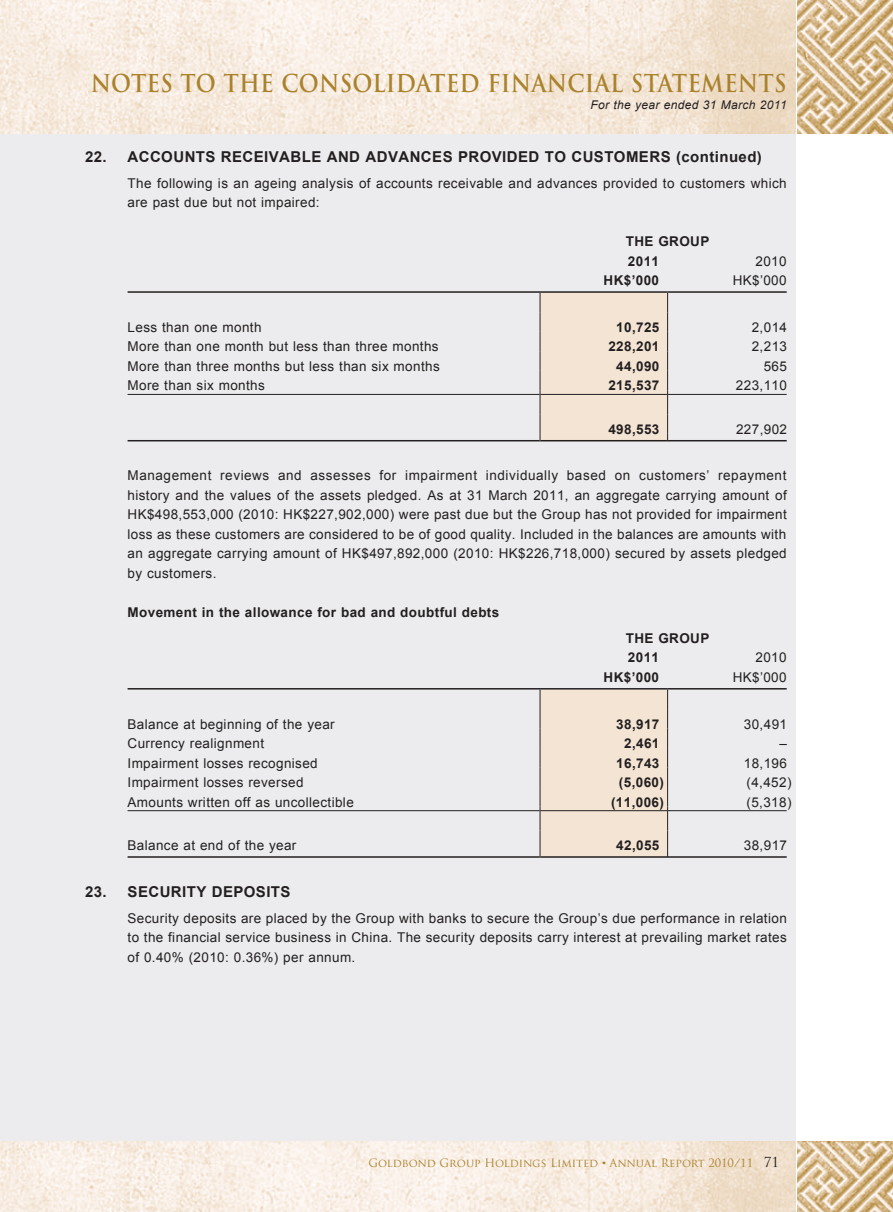
<style>
.page{position:relative;width:893px;height:1212px;background:#fff}
.page>*{position:absolute;margin:0;border:0;box-sizing:border-box;transform-origin:0 0}
.t1{font:700 24px "Trajan Pro";letter-spacing:.01em;color:#aa822c;scale:.9 1}
.t2{font:700 15px "Arial";letter-spacing:.03em;color:#231f20}
.t3{font:13.5px/19.5px "Arial";letter-spacing:.03em;color:#231f20;text-align:justify}
.t4{font:700 13.5px/19.5px "Arial";letter-spacing:.03em;color:#231f20}
.t5{font:italic 12px "Arial";letter-spacing:.03em;color:#231f20}
.t6{font:11.25px "Trajan Pro";color:#aa822c}
.s1{font-family:"Arial"}
.s2{font-size:13.5px;color:#231f20}
</style>
<div class="page">
<img style="left:0;top:1141px;width:795px;height:71px">
<img style="left:0;top:0;width:795px;height:134px">
<img style="left:797px;top:0;width:96px;height:134px">
<img style="left:797px;top:1141px;width:96px;height:71px">
<div style="left:0;top:135px;width:795px;height:1006px;background:#ececee"></div>
<div style="left:540px;top:293px;width:128px;height:148px;background:#f3e4d4"></div>
<hr style="left:128px;top:291px;width:412px;height:2px;background:#231f20">
<hr style="left:540px;top:291px;width:128px;height:2px;background:#231f20">
<hr style="left:668px;top:291px;width:119px;height:2px;background:#231f20">
<hr style="left:128px;top:394px;width:412px;height:1px;background:#231f20">
<hr style="left:540px;top:394px;width:127px;height:1px;background:#231f20">
<hr style="left:668px;top:394px;width:119px;height:1px;background:#231f20">
<hr style="left:128px;top:440px;width:412px;height:1px;background:#231f20">
<hr style="left:540px;top:440px;width:127px;height:1px;background:#231f20">
<hr style="left:668px;top:440px;width:119px;height:1px;background:#231f20">
<div style="left:540px;top:689px;width:128px;height:169px;background:#f3e4d4"></div>
<hr style="left:128px;top:688px;width:412px;height:1px;background:#231f20">
<hr style="left:540px;top:688px;width:128px;height:1px;background:#231f20">
<hr style="left:668px;top:688px;width:119px;height:1px;background:#231f20">
<hr style="left:128px;top:810px;width:412px;height:1px;background:#231f20">
<hr style="left:540px;top:810px;width:127px;height:1px;background:#231f20">
<hr style="left:668px;top:810px;width:119px;height:1px;background:#231f20">
<hr style="left:128px;top:856px;width:412px;height:2px;background:#231f20">
<hr style="left:540px;top:856px;width:127px;height:2px;background:#231f20">
<hr style="left:668px;top:856px;width:119px;height:2px;background:#231f20">
<h1 class="t1" style="left:91px;top:69px;width:775px">NOTES TO THE CONSOLIDATED FINANCIAL STATEMENTS</h1>
<p class="t5" style="left:590px;top:97px;width:198px">For the year ended 31 March 2011</p>
<p class="t2" style="left:85px;top:147px;width:678px">22. ACCOUNTS RECEIVABLE AND ADVANCES PROVIDED TO CUSTOMERS (continued)</p>
<p class="t3" style="left:128px;top:173px;width:661px">The following is an ageing analysis of accounts receivable and advances provided to customers which are past due but not impaired:</p>
<p class="t4" style="left:626px;top:232px;width:85px">THE GROUP<br>2011</p>
<p class="t3" style="left:755px;top:251px;width:33px">2010</p>
<p class="t4" style="left:604px;top:271px;width:57px">HK$’000</p>
<p class="t3" style="left:733px;top:271px;width:56px">HK$’000</p>
<p class="t3" style="left:128px;top:317px;width:135px">Less than one month</p>
<p class="t4" style="left:616px;top:318px;width:45px">10,725</p>
<p class="t3" style="left:752px;top:317px;width:37px">2,014</p>
<p class="t3" style="left:128px;top:337px;width:313px">More than one month but less than three months</p>
<p class="t4" style="left:608px;top:337px;width:53px">228,201</p>
<p class="t3" style="left:752px;top:337px;width:37px">2,213</p>
<p class="t3" style="left:128px;top:356px;width:314px">More than three months but less than six months</p>
<p class="t4" style="left:616px;top:357px;width:45px">44,090</p>
<p class="t3" style="left:764px;top:356px;width:25px">565</p>
<p class="t3" style="left:128px;top:376px;width:139px">More than six months</p>
<p class="t4" style="left:608px;top:376px;width:53px">215,537</p>
<p class="t3" style="left:736px;top:376px;width:53px">223,110</p>
<p class="t4" style="left:608px;top:420px;width:53px">498,553</p>
<p class="t3" style="left:736px;top:419px;width:53px">227,902</p>
<p class="t3" style="left:128px;top:466px;width:661px">Management reviews and assesses for impairment individually based on customers’ repayment history and the values of the assets pledged. As at 31 March 2011, an aggregate carrying amount of HK$498,553,000 (2010: HK$227,902,000) were past due but the Group has not provided for impairment loss as these customers are considered to be of good quality. Included in the balances are amounts with an aggregate carrying amount of HK$497,892,000 (2010: HK$226,718,000) secured by assets pledged by customers.</p>
<p class="t4" style="left:128px;top:603px;width:373px">Movement in the allowance for bad and doubtful debts</p>
<p class="t4" style="left:626px;top:629px;width:85px">THE GROUP<br>2011</p>
<p class="t3" style="left:755px;top:648px;width:33px">2010</p>
<p class="t4" style="left:604px;top:668px;width:57px">HK$’000</p>
<p class="t3" style="left:733px;top:667px;width:56px">HK$’000</p>
<p class="t3" style="left:128px;top:714px;width:209px">Balance at beginning of the year</p>
<p class="t4" style="left:616px;top:714px;width:45px">38,917</p>
<p class="t3" style="left:744px;top:714px;width:45px">30,491</p>
<p class="t3" style="left:128px;top:734px;width:138px">Currency realignment</p>
<p class="t4" style="left:624px;top:734px;width:37px">2,461</p>
<p class="t3" style="left:779px;top:734px;width:9px">–</p>
<p class="t3" style="left:128px;top:753px;width:192px">Impairment losses recognised</p>
<p class="t4" style="left:616px;top:753px;width:45px">16,743</p>
<p class="t3" style="left:744px;top:753px;width:45px">18,196</p>
<p class="t3" style="left:128px;top:773px;width:177px">Impairment losses reversed</p>
<p class="t4" style="left:619px;top:773px;width:47px">(5,060)</p>
<p class="t3" style="left:746px;top:773px;width:47px">(4,452)</p>
<p class="t3" style="left:128px;top:792px;width:228px">Amounts written off as uncollectible</p>
<p class="t4" style="left:611px;top:792px;width:54px">(11,006)</p>
<p class="t3" style="left:746px;top:792px;width:47px">(5,318)</p>
<p class="t3" style="left:128px;top:836px;width:170px">Balance at end of the year</p>
<p class="t4" style="left:616px;top:836px;width:45px">42,055</p>
<p class="t3" style="left:744px;top:836px;width:45px">38,917</p>
<p class="t2" style="left:85px;top:881px;width:207px">23. SECURITY DEPOSITS</p>
<p class="t3" style="left:128px;top:908px;width:661px">Security deposits are placed by the Group with banks to secure the Group’s due performance in relation to the financial service business in China. The security deposits carry interest at prevailing market rates of 0.40% (2010: 0.36%) per annum.</p>
<p class="t6" style="left:368px;top:1155px;width:412px">Goldbond Group Holdings Limited <span class="s1">•</span> Annual Report 2010/11 <span class="s2">71</span></p>
</div>
